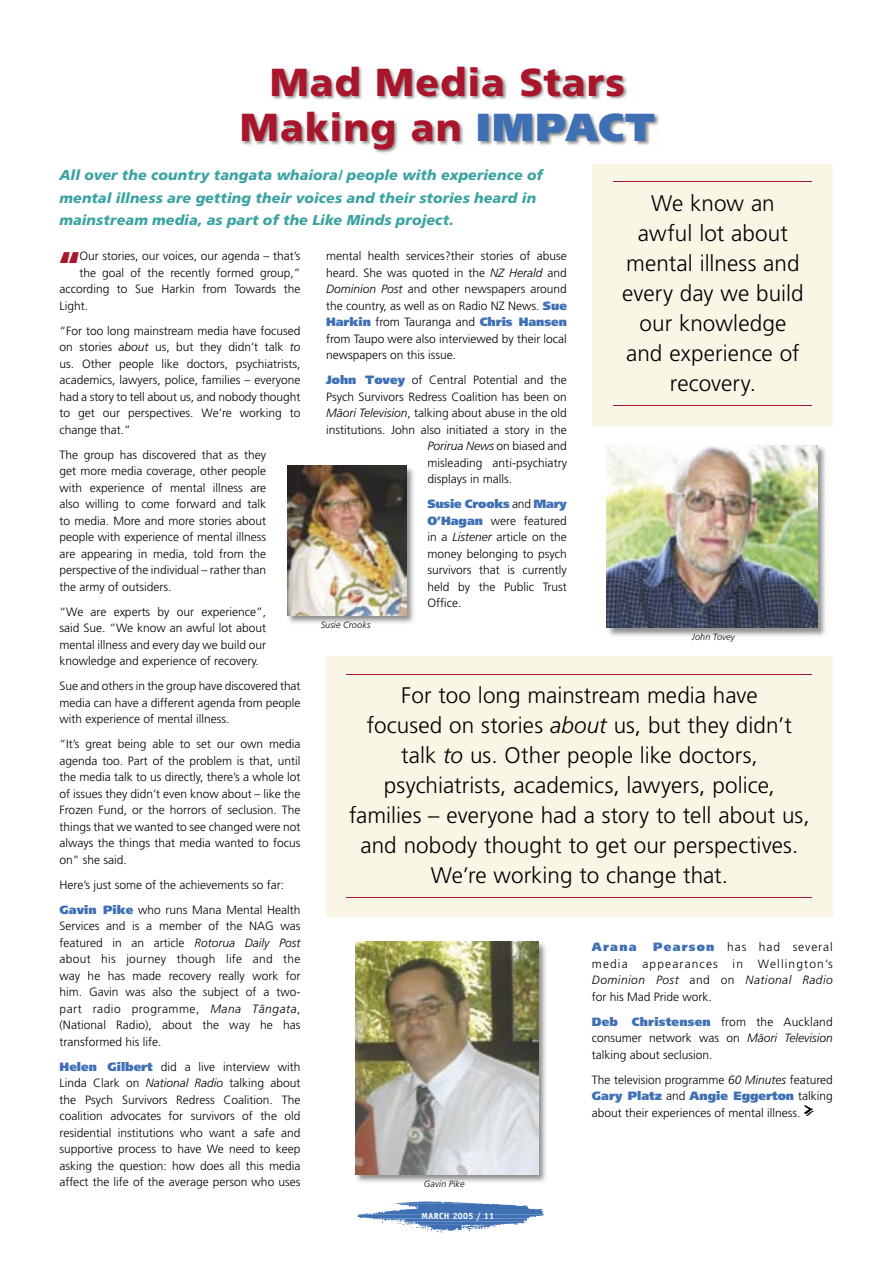
<style>
.page{position:relative;width:893px;height:1263px;background:#fff}
.page>*{position:absolute;margin:0;border:0;box-sizing:border-box;transform-origin:0 0}
.t1{font:900 39px/45px "Maori Frutiger";letter-spacing:.03em;color:#a9162c;text-align:center}
.t2{font:900 35.7px "Maori Frutiger";color:#a9162c}
.t3{font:300 22.5px/30px "Maori Frutiger";letter-spacing:.005em;color:#000;text-align:center}
.t4{font:italic 900 14.25px/22.5px "Maori Frutiger";letter-spacing:.01em;color:#3ba2a2}
.t5{font:300 12px/16.5px "Maori Frutiger";color:#000;text-align:justify}
.t6{font:italic 300 12px "Maori Frutiger";color:#000}
.t7{font:900 12px "Maori Frutiger";letter-spacing:.1em;color:#3f70b4}
.t8{font:italic 300 9px "Maori Frutiger";letter-spacing:.015em;color:#000}
.t9{font:700 9px "Officina Sans";letter-spacing:.03em;color:#fff}
.s1{color:#3f70b4}
.s2{font-style:italic}
.s3{font-weight:900;color:#3f70b4}
.s4{font-style:normal}
</style>
<div class="page">
<svg style="left:357px;top:1201px;width:187px;height:32px"></svg>
<div style="left:326px;top:656px;width:507px;height:260px;background:#faf6e5"></div>
<div style="left:593px;top:164px;width:240px;height:261px;background:#faf6e5"></div>
<img style="left:242px;top:66px;width:418px;height:88px">
<hr style="left:614px;top:181px;width:198px;height:1px;background:#a9162c">
<hr style="left:614px;top:405px;width:198px;height:1px;background:#a9162c">
<hr style="left:347px;top:674px;width:465px;height:1px;background:#a9162c">
<hr style="left:347px;top:897px;width:465px;height:1px;background:#a9162c">
<svg style="left:804px;top:1105px;width:10px;height:11px"></svg>
<img style="left:287px;top:465px;width:127px;height:158px">
<img style="left:287px;top:466px;width:119px;height:149px">
<img style="left:606px;top:445px;width:219px;height:191px">
<img style="left:607px;top:445px;width:210px;height:183px">
<img style="left:355px;top:943px;width:191px;height:239px">
<img style="left:355px;top:941px;width:184px;height:233px">
<h1 class="t1" style="left:240px;top:59px;width:416px">Mad Media Stars<br>Making an <span class="s1">IMPACT</span></h1>
<p class="t4" style="left:60px;top:164px;width:485px">All over the country tangata whaiora/ people with experience of mental illness are getting their voices and their stories heard in mainstream media, as part of the Like Minds project.</p>
<p class="t5" style="left:326px;top:248px;width:242px">mental health services?their stories of abuse heard. She was quoted in the <span class="s2">NZ Herald</span> and <span class="s2">Dominion Post</span> and other newspapers around the country, as well as on Radio NZ News. <span class="s3">Sue Harkin</span> from Tauranga and <span class="s3">Chris Hansen </span>from Taupo were also interviewed by their local newspapers on this issue.</p>
<p class="t5" style="left:326px;top:372px;width:242px"><span class="s3">John Tovey</span> of Central Potential and the</p>
<p class="t5" style="left:326px;top:388px;width:242px">Psych Survivors Redress Coalition has been on</p>
<p class="t5" style="left:326px;top:405px;width:242px"><span class="s2">Mäori Television</span>, talking about abuse in the old</p>
<p class="t5" style="left:326px;top:421px;width:242px">institutions. John also initiated a story in the</p>
<p class="t6" style="left:427px;top:439px;width:141px">Porirua News <span class="s4">on biased and</span></p>
<p class="t5" style="left:427px;top:454px;width:141px">misleading anti-psychiatry</p>
<p class="t5" style="left:427px;top:471px;width:86px">displays in malls.</p>
<p class="t5" style="left:427px;top:496px;width:141px"><span class="s3">Susie Crooks</span> and <span class="s3">Mary O’Hagan</span> were featured in a <span class="s2">Listener</span> article on the money belonging to psych survivors that is currently held by the Public Trust Office.</p>
<h3 class="t3" style="left:622px;top:188px;width:183px">We know an awful lot about mental illness and every day we build our knowledge and experience of recovery.</h3>
<h2 class="t2" style="left:60px;top:243px;width:21px">“</h2>
<p class="t5" style="left:79px;top:248px;width:223px">Our stories, our voices, our agenda – that’s</p>
<p class="t5" style="left:79px;top:264px;width:223px">the goal of the recently formed group,”</p>
<p class="t5" style="left:60px;top:281px;width:242px">according to Sue Harkin from Towards the</p>
<p class="t5" style="left:60px;top:297px;width:30px">Light.</p>
<p class="t5" style="left:60px;top:322px;width:242px">“For too long mainstream media have focused on stories <span class="s2">about</span> us, but they didn’t talk <span class="s2">to </span>us. Other people like doctors, psychiatrists, academics, lawyers, police, families – everyone had a story to tell about us, and nobody thought to get our perspectives. We’re working to change that.”</p>
<p class="t5" style="left:60px;top:446px;width:208px">The group has discovered that as they get more media coverage, other people with experience of mental illness are also willing to come forward and talk to media. More and more stories about people with experience of mental illness are appearing in media, told from the perspective of the individual – rather than the army of outsiders.</p>
<p class="t5" style="left:60px;top:603px;width:208px">“We are experts by our experience”, said Sue. “We know an awful lot about mental illness and every day we build our knowledge and experience of recovery.</p>
<p class="t5" style="left:60px;top:678px;width:242px">Sue and others in the group have discovered that media can have a different agenda from people with experience of mental illness.</p>
<p class="t5" style="left:60px;top:736px;width:242px">“It’s great being able to set our own media agenda too. Part of the problem is that, until the media talk to us directly, there’s a whole lot of issues they didn’t even know about – like the Frozen Fund, or the horrors of seclusion. The things that we wanted to see changed were not always the things that media wanted to focus on” she said.</p>
<p class="t5" style="left:60px;top:872px;width:242px;line-height:24.9px">Here’s just some of the achievements so far:<br><span class="s3">Gavin Pike</span> who runs Mana Mental Health</p>
<p class="t5" style="left:60px;top:918px;width:242px">Services and is a member of the NAG was featured in an article <span class="s2">Rotorua Daily Post </span>about his journey though life and the way he has made recovery really work for him. Gavin was also the subject of a two&shy;part radio programme, <span class="s2">Mana Tängata</span>, (National Radio), about the way he has transformed his life.</p>
<p class="t5" style="left:60px;top:1058px;width:242px"><span class="s3">Helen Gilbert</span> did a live interview with Linda Clark on <span class="s2">National Radio</span> talking about the Psych Survivors Redress Coalition. The coalition advocates for survivors of the old residential institutions who want a safe and supportive process to have We need to keep asking the question: how does all this media affect the life of the average person who uses</p>
<p class="t8" style="left:321px;top:620px;width:51px">Susie Crooks</p>
<p class="t8" style="left:692px;top:632px;width:44px">John Tovey</p>
<p class="t3" style="left:349px;top:681px;width:462px">For too long mainstream media have<br>focused on stories <span class="s2">about</span> us, but they didn’t talk <span class="s2">to</span> us. Other people like doctors, psychiatrists, academics, lawyers, police, families – everyone had a story to tell about us, and nobody thought to get our perspectives.<br>We’re working to change that.</p>
<p class="t5" style="left:592px;top:939px;width:242px;text-indent:61px"><span class="s3">Pearson</span> has had several media appearances in Wellington’s <span class="s2">Dominion Post</span> and on <span class="s2">National Radio </span>for his Mad Pride work.</p>
<p class="t5" style="left:592px;top:1013px;width:242px"><span class="s3">Deb Christensen</span> from the Auckland consumer network was on <span class="s2">Mäori Television </span>talking about seclusion.</p>
<p class="t5" style="left:592px;top:1071px;width:242px">The television programme <span class="s2">60 Minutes</span> featured <span class="s3">Gary Platz</span> and <span class="s3">Angie Eggerton</span> talking about their expe riences of mental illness.</p>
<p class="t7" style="left:592px;top:939px;width:46px">Arana</p>
<p class="t8" style="left:424px;top:1178px;width:42px">Gavin Pike</p>
<p class="t9" style="left:422px;top:1210px;width:74px">MARCH 2005 / 11</p>
</div>
